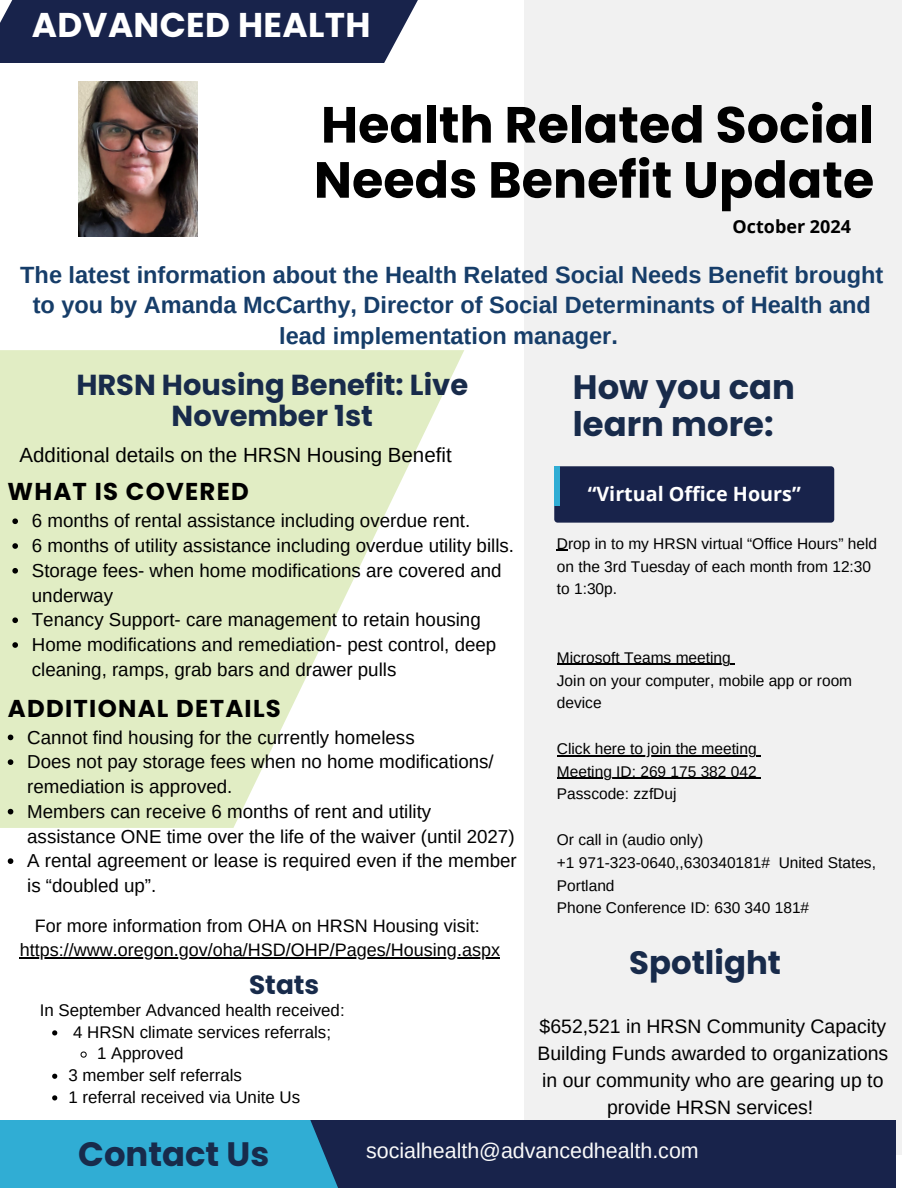
<style>
.page{position:relative;width:918px;height:1188px;background:#fff}
.page>*{position:absolute;margin:0;border:0;box-sizing:border-box;transform-origin:0 0}
.t1{font:700 50.85px/55.2px "Poppins";color:#000}
.t2{font:700 34.35px "Poppins";letter-spacing:.01em;color:#fff}
.t3{font:700 33.9px/37px "Poppins";color:#182b4b}
.t4{font:700 32.4px "Poppins";color:#182b4b}
.t5{font:700 28.95px/31.5px "Poppins";color:#182b4b;text-align:center}
.t6{font:700 26.4px "Poppins";color:#182b4b}
.t7{font:700 24.3px "Poppins";letter-spacing:.05em;color:#000}
.t8{font:700 23.55px/30.3px "Arimo";color:#163d69;text-align:center}
.t9{font:21.45px "Arimo";color:#fafafa}
.t10{font:20.55px "Arimo";color:#000}
.t11{font:700 19.8px "Open Sans";color:#fff}
.t12{font:19.5px/27px "Arimo";color:#000;text-align:center}
.t13{font:18.75px/24.8px "Arimo";color:#000}
.t14{font:18px/24.8px "Arimo";color:#000;text-align:center}
.t15{font:700 18px "Open Sans";color:#000}
.t16{font:16.95px "Arimo";color:#000}
.t17{font:15.45px/22.8px "Arimo";color:#000}
</style>
<div class="page">
<div style="left:524px;top:0;width:378px;height:1155px;background:#f1f1f1"></div>
<div style="left:234px;top:1120px;width:662px;height:68px;background:#18234b"></div>
<div style="left:0;top:1120px;width:338px;height:68px;background:#30add4"></div>
<div style="left:554px;top:466px;width:280px;height:57px;background:#18234b;border-radius:3px"></div>
<div style="left:554px;top:466px;width:6px;height:40px;background:#30add4"></div>
<div style="left:0;top:0;width:459px;height:63px;background:#18234b"></div>
<img style="left:78px;top:82px;width:119px;height:154px">
<svg style="left:0;top:350px;width:464px;height:478px;fill:#e1edc4"></svg>
<svg style="left:52px;top:1030px;width:5px;height:5px"></svg>
<svg style="left:80px;top:1051px;width:7px;height:7px"></svg>
<svg style="left:52px;top:1074px;width:5px;height:5px"></svg>
<svg style="left:52px;top:1095px;width:5px;height:5px"></svg>
<hr style="left:557px;top:664px;width:174px;height:1px;background:#000">
<hr style="left:557px;top:755px;width:200px;height:1px;background:#000">
<hr style="left:557px;top:778px;width:200px;height:1px;background:#000">
<svg style="left:12px;top:518px;width:6px;height:6px"></svg>
<svg style="left:12px;top:543px;width:6px;height:6px"></svg>
<svg style="left:12px;top:568px;width:6px;height:6px"></svg>
<svg style="left:12px;top:617px;width:6px;height:6px"></svg>
<svg style="left:12px;top:642px;width:6px;height:6px"></svg>
<svg style="left:8px;top:735px;width:5px;height:5px"></svg>
<svg style="left:8px;top:759px;width:5px;height:6px"></svg>
<svg style="left:8px;top:809px;width:5px;height:5px"></svg>
<svg style="left:8px;top:858px;width:5px;height:6px"></svg>
<hr style="left:20px;top:957px;width:480px;height:2px;background:#000">
<h2 class="t2" style="left:32px;top:5px;width:340px">ADVANCED HEALTH</h2>
<h1 class="t1" style="left:314px;top:97px;width:562px">Health Related Social<br>Needs Benefit Update</h1>
<p class="t15" style="left:733px;top:214px;width:120px">October 2024</p>
<p class="t8" style="left:20px;top:260px;width:865px">The latest information about the Health Related Social Needs Benefit brought to you by Amanda McCarthy, Director of Social Determinants of Health and lead implementation manager.</p>
<h3 class="t5" style="left:76px;top:369px;width:393px">HRSN Housing Benefit: Live<br>November 1st</h3>
<p class="t10" style="left:20px;top:442px;width:434px">Additional details on the HRSN Housing Benefit</p>
<p class="t7" style="left:7px;top:477px;width:243px">WHAT IS COVERED</p>
<p class="t13" style="left:32px;top:509px;width:484px">6 months of rental assistance including overdue rent.<br>6 months of utility assistance including overdue utility bills.<br>Storage fees- when home modifications are covered and underway<br>Tenancy Support- care management to retain housing Home modifications and remediation- pest control, deep cleaning, ramps, grab bars and drawer pulls</p>
<p class="t7" style="left:8px;top:694px;width:274px">ADDITIONAL DETAILS</p>
<p class="t13" style="left:27px;top:725px;width:491px">Cannot find housing for the currently homeless<br>Does not pay storage fees when no home modifications/ remediation is approved.<br>Members can receive 6 months of rent and utility assistance ONE time over the life of the waiver (until 2027)<br>A rental agreement or lease is required even if the member is “doubled up”.</p>
<p class="t14" style="left:20px;top:913px;width:482px">For more information from OHA on HRSN Housing visit: https://www.oregon.gov/oha/HSD/OHP/Pages/Housing.aspx</p>
<h3 class="t6" style="left:249px;top:970px;width:72px">Stats</h3>
<p class="t16" style="left:40px;top:999px;width:306px">In September Advanced health received:</p>
<p class="t16" style="left:73px;top:1021px;width:259px">4 HRSN climate services referrals;</p>
<p class="t16" style="left:97px;top:1043px;width:88px">1 Approved</p>
<p class="t16" style="left:68px;top:1064px;width:175px">3 member self referrals</p>
<p class="t16" style="left:68px;top:1086px;width:233px">1 referral received via Unite Us</p>
<h3 class="t3" style="left:573px;top:368px;width:224px">How you can learn more:</h3>
<p class="t11" style="left:588px;top:480px;width:215px">“Virtual Office Hours”</p>
<p class="t17" style="left:557px;top:532px;width:322px">Drop in to my HRSN virtual “Office Hours” held on the 3rd Tuesday of each month from 12:30 to 1:30p.</p>
<p class="t17" style="left:557px;top:646px;width:297px">Microsoft Teams meeting<br>Join on your computer, mobile app or room device</p>
<p class="t17" style="left:557px;top:737px;width:201px;text-align:justify">Click here to join the meeting Meeting ID: 269 175 382 042<br>Passcode: zzfDuj</p>
<p class="t17" style="left:557px;top:828px;width:321px">Or call in (audio only)<br>+1 971-323-0640,,630340181# United States,<br>Portland<br>Phone Conference ID: 630 340 181#</p>
<h3 class="t4" style="left:629px;top:944px;width:153px">Spotlight</h3>
<p class="t12" style="left:537px;top:1013px;width:352px">$652,521 in HRSN Community Capacity Building Funds awarded to organizations in our community who are gearing up to provide HRSN services!</p>
<h3 class="t3" style="left:78px;top:1135px;width:193px">Contact Us</h3>
<p class="t9" style="left:366px;top:1137px;width:334px">socialhealth@advancedhealth.com</p>
</div>
